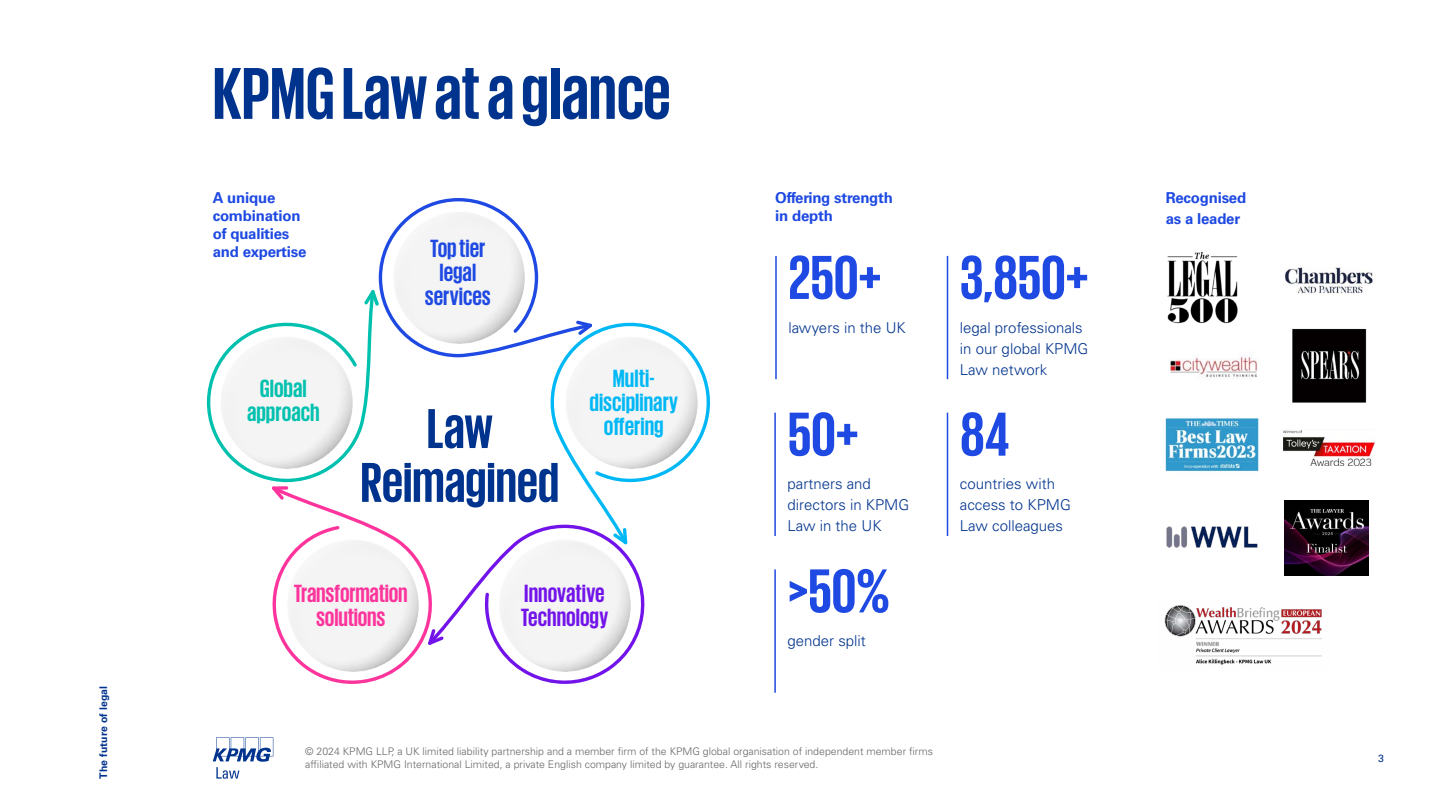
<style>
.page{position:relative;width:1441px;height:810px;background:#fff}
.page>*{position:absolute;margin:0;border:0;box-sizing:border-box;transform-origin:0 0}
.t1{font:700 75px "KPMG";color:#00338d}
.t2{font:700 63.45px "KPMG";letter-spacing:-.005em;color:#1e49e2}
.t3{font:700 57.45px/53.8px "KPMG";letter-spacing:-.005em;color:#00338d;text-align:center}
.t4{font:700 25.5px/24px "KPMG";color:#00b8f5;text-align:center}
.t5{font:700 25.5px/24px "KPMG";letter-spacing:-.01em;color:#fd349c;text-align:center}
.t6{font:700 25.5px/24px "KPMG";color:#1e49e2;text-align:center}
.t7{font:700 25.5px/24px "KPMG";color:#7213ea}
.t8{font:700 25.5px/24px "KPMG";color:#00c0ae;text-align:center}
.t9{font:300 15px/21px "Univers LT Std";color:#00338d}
.t10{font:700 15px/18px "Univers LT Std";letter-spacing:-.015em;color:#1e49e2}
.t11{font:300 10.5px/12.6px "Univers LT Std";color:#666}
.t12{font:700 10.5px "Univers LT Std";letter-spacing:.015em;color:#00338d}
.t13{font:10.5px "Univers LT Std";color:#00338d}
</style>
<div class="page">
<svg style="left:207px;top:198px;width:503px;height:486px"></svg>
<img style="left:393px;top:212px;width:132px;height:131px">
<img style="left:565px;top:337px;width:132px;height:131px">
<img style="left:221px;top:337px;width:131px;height:131px">
<img style="left:499px;top:540px;width:131px;height:131px">
<img style="left:287px;top:540px;width:132px;height:131px">
<hr style="left:775px;top:256px;width:1px;height:123px;background:#1e49e2">
<hr style="left:774px;top:413px;width:1px;height:123px;background:#1e49e2">
<hr style="left:774px;top:569px;width:1px;height:124px;background:#1e49e2">
<hr style="left:946px;top:256px;width:2px;height:123px;background:#1e49e2">
<hr style="left:946px;top:413px;width:2px;height:123px;background:#1e49e2">
<img style="left:1292px;top:328px;width:75px;height:75px">
<img style="left:1284px;top:500px;width:84px;height:75px">
<img style="left:1165px;top:418px;width:94px;height:54px">
<img style="left:1285px;top:267px;width:88px;height:27px">
<img style="left:1167px;top:251px;width:71px;height:73px">
<img style="left:1170px;top:355px;width:87px;height:22px">
<img style="left:1283px;top:430px;width:91px;height:36px">
<img style="left:1164px;top:605px;width:158px;height:60px">
<img style="left:1166px;top:526px;width:92px;height:22px">
<svg style="left:213px;top:737px;width:60px;height:42px"></svg>
<p class="t12" style="left:97px;top:779px;width:94px;rotate:-90deg">The future of legal</p>
<h1 class="t1" style="left:213px;top:56px;width:459px">KPMG Law at a glance</h1>
<h3 class="t10" style="left:213px;top:189px;width:95px">A unique combination of qualities and expertise</h3>
<h3 class="t10" style="left:775px;top:189px;width:119px">Offering strength in depth</h3>
<h3 class="t6" style="left:425px;top:235px;width:68px">Top tier legal services</h3>
<h2 class="t2" style="left:788px;top:246px;width:95px">250+</h2>
<h3 class="t9" style="left:788px;top:317px;width:119px">lawyers in the UK</h3>
<h3 class="t8" style="left:247px;top:375px;width:74px">Global approach</h3>
<h3 class="t3" style="left:360px;top:400px;width:200px">Law<br>Reimagined</h3>
<h3 class="t4" style="left:589px;top:366px;width:90px">Multi&shy;disciplinary offering</h3>
<h3 class="t5" style="left:294px;top:581px;width:115px">Transformation solutions</h3>
<h3 class="t7" style="left:521px;top:581px;width:89px">Innovative<br>Technology</h3>
<h2 class="t2" style="left:787px;top:402px;width:73px">50+</h2>
<h3 class="t9" style="left:787px;top:474px;width:123px">partners and directors in KPMG<br>Law in the UK</h3>
<h2 class="t2" style="left:787px;top:559px;width:104px">&gt;50%</h2>
<h3 class="t9" style="left:787px;top:630px;width:80px">gender split</h3>
<h2 class="t2" style="left:959px;top:246px;width:130px">3,850+</h2>
<h3 class="t9" style="left:959px;top:317px;width:130px">legal professionals in our global KPMG<br>Law network</h3>
<h2 class="t2" style="left:959px;top:402px;width:51px">84</h2>
<h3 class="t9" style="left:959px;top:474px;width:112px">countries with access to KPMG<br>Law colleagues</h3>
<p class="t11" style="left:305px;top:745px;width:629px">© 2024 KPMG LLP, a UK limited liability partnership and a member firm of the KPMG global organisation of independent member firms affiliated with KPMG International Limited, a private English company limited by guarantee. All rights reserved.</p>
<h3 class="t10" style="left:1165px;top:187px;width:82px;line-height:21px">Recognised as a leader</h3>
<p class="t13" style="left:1377px;top:752px;width:7px">3</p>
</div>
